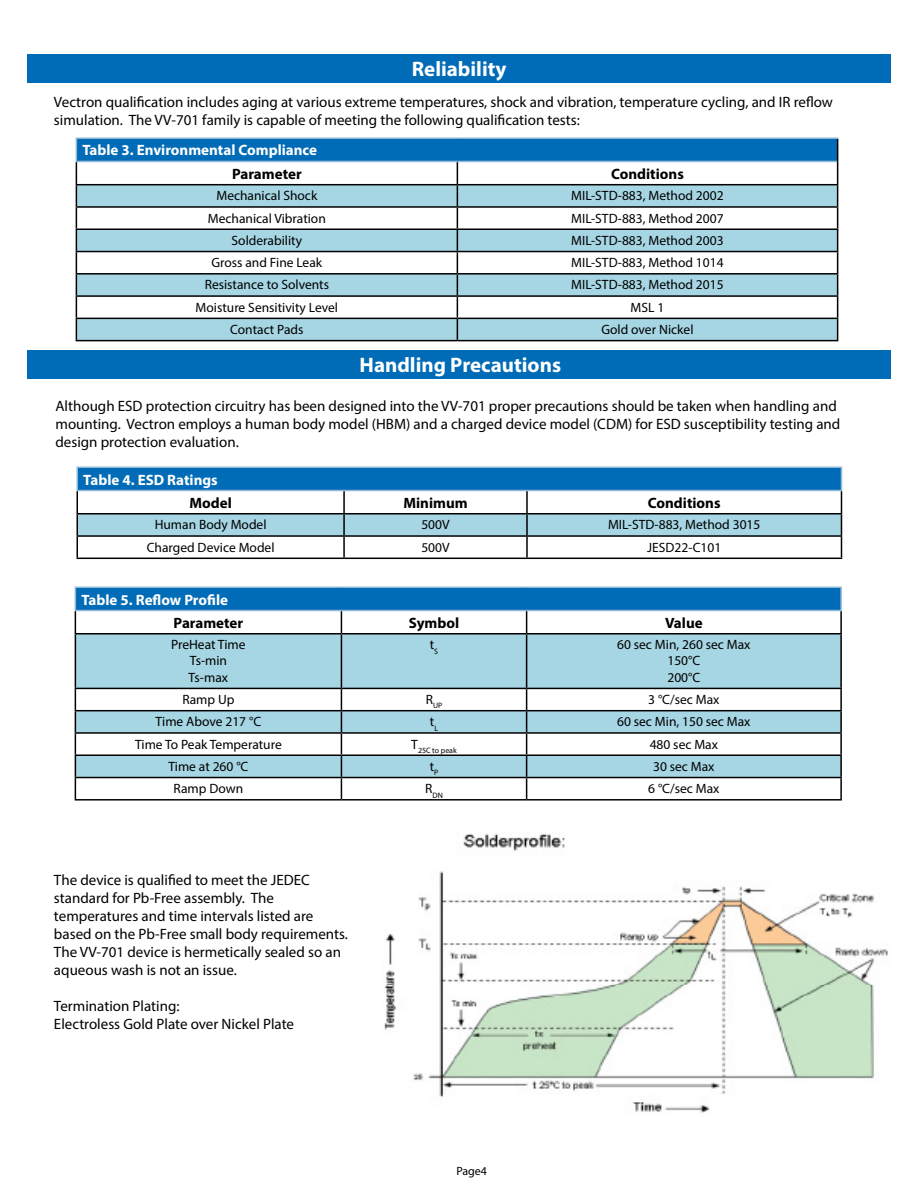
<style>
.page{position:relative;width:918px;height:1188px;background:#fff}
.page>*{position:absolute;margin:0;border:0;box-sizing:border-box;transform-origin:0 0}
.t1{font:700 21px "Myriad Pro";color:#fff}
.t2{font:15px/18px "Myriad Pro";color:#000}
.t3{font:700 15px "Myriad Pro";color:#fff}
.t4{font:700 15px "Myriad Pro";color:#000}
.t5{font:13.5px/16.2px "Myriad Pro";color:#000;text-align:center}
.t6{font:12px "Myriad Pro";color:#000}
.t7{font:7.8px "Myriad Pro";color:#000}
</style>
<div class="page">
<div style="left:27px;top:54px;width:864px;height:29px;background:#006bb6"></div>
<div style="left:76px;top:138px;width:762px;height:23px;background:#006bb6"></div>
<svg style="left:458px;top:185px;width:379px;height:155px;fill:#a6d5e3"></svg>
<hr style="left:76px;top:137px;width:381px;height:2px;background:#92bad6">
<hr style="left:457px;top:137px;width:381px;height:2px;background:#92bad6">
<hr style="left:457px;top:161px;width:380px;height:1px;background:#92bad6">
<hr style="left:457px;top:184px;width:381px;height:1px;background:#000">
<hr style="left:457px;top:206px;width:381px;height:2px;background:#000">
<hr style="left:457px;top:229px;width:381px;height:1px;background:#000">
<hr style="left:457px;top:251px;width:381px;height:1px;background:#000">
<hr style="left:457px;top:273px;width:381px;height:2px;background:#000">
<hr style="left:457px;top:295px;width:381px;height:2px;background:#000">
<hr style="left:457px;top:318px;width:381px;height:1px;background:#000">
<svg style="left:76px;top:139px;width:382px;height:201px"></svg>
<svg style="left:837px;top:139px;width:1px;height:201px"></svg>
<hr style="left:76px;top:340px;width:381px;height:1px;background:#000">
<hr style="left:457px;top:340px;width:381px;height:1px;background:#000">
<div style="left:27px;top:350px;width:864px;height:28px;background:#006bb6"></div>
<hr style="left:76px;top:466px;width:268px;height:2px;background:#92bad6">
<hr style="left:344px;top:466px;width:183px;height:2px;background:#92bad6">
<hr style="left:527px;top:466px;width:315px;height:2px;background:#92bad6">
<hr style="left:76px;top:490px;width:268px;height:1px;background:#92bad6">
<hr style="left:76px;top:513px;width:268px;height:2px;background:#000">
<hr style="left:76px;top:535px;width:268px;height:2px;background:#000">
<svg style="left:77px;top:468px;width:765px;height:90px"></svg>
<hr style="left:76px;top:558px;width:268px;height:1px;background:#000">
<hr style="left:344px;top:558px;width:183px;height:1px;background:#000">
<hr style="left:527px;top:558px;width:315px;height:1px;background:#000">
<div style="left:75px;top:587px;width:766px;height:24px;background:#006bb6"></div>
<svg style="left:75px;top:634px;width:766px;height:143px;fill:#a6d5e3"></svg>
<hr style="left:75px;top:587px;width:266px;height:1px;background:#92bad6">
<hr style="left:341px;top:587px;width:186px;height:1px;background:#92bad6">
<hr style="left:527px;top:587px;width:315px;height:1px;background:#92bad6">
<hr style="left:840px;top:588px;width:2px;height:22px;background:#92bad6">
<hr style="left:75px;top:610px;width:266px;height:1px;background:#92bad6">
<hr style="left:341px;top:610px;width:186px;height:1px;background:#92bad6">
<hr style="left:527px;top:610px;width:315px;height:1px;background:#92bad6">
<svg style="left:75px;top:588px;width:1px;height:45px"></svg>
<svg style="left:341px;top:611px;width:1px;height:22px"></svg>
<svg style="left:526px;top:611px;width:1px;height:22px"></svg>
<hr style="left:840px;top:611px;width:2px;height:22px;background:#000">
<hr style="left:75px;top:633px;width:266px;height:1px;background:#000">
<hr style="left:75px;top:635px;width:1px;height:53px;background:#000">
<hr style="left:341px;top:633px;width:186px;height:1px;background:#000">
<hr style="left:341px;top:635px;width:1px;height:53px;background:#000">
<hr style="left:527px;top:633px;width:315px;height:1px;background:#000">
<hr style="left:526px;top:635px;width:1px;height:53px;background:#000">
<hr style="left:840px;top:635px;width:2px;height:53px;background:#000">
<hr style="left:75px;top:688px;width:266px;height:1px;background:#000">
<hr style="left:341px;top:688px;width:186px;height:1px;background:#000">
<hr style="left:527px;top:688px;width:315px;height:1px;background:#000">
<hr style="left:840px;top:689px;width:2px;height:21px;background:#000">
<hr style="left:75px;top:710px;width:266px;height:1px;background:#000">
<hr style="left:341px;top:710px;width:186px;height:1px;background:#000">
<hr style="left:527px;top:710px;width:315px;height:1px;background:#000">
<hr style="left:840px;top:711px;width:2px;height:21px;background:#000">
<hr style="left:75px;top:732px;width:266px;height:2px;background:#000">
<hr style="left:341px;top:732px;width:186px;height:2px;background:#000">
<hr style="left:527px;top:732px;width:315px;height:2px;background:#000">
<hr style="left:840px;top:734px;width:2px;height:21px;background:#000">
<hr style="left:75px;top:754px;width:266px;height:2px;background:#000">
<hr style="left:341px;top:754px;width:186px;height:2px;background:#000">
<hr style="left:527px;top:754px;width:315px;height:2px;background:#000">
<hr style="left:840px;top:756px;width:2px;height:21px;background:#000">
<hr style="left:75px;top:777px;width:266px;height:1px;background:#000">
<svg style="left:75px;top:689px;width:1px;height:110px"></svg>
<hr style="left:341px;top:777px;width:186px;height:1px;background:#000">
<svg style="left:341px;top:689px;width:1px;height:110px"></svg>
<hr style="left:527px;top:777px;width:315px;height:1px;background:#000">
<svg style="left:526px;top:689px;width:1px;height:110px"></svg>
<hr style="left:840px;top:778px;width:2px;height:21px;background:#000">
<hr style="left:75px;top:799px;width:266px;height:2px;background:#000">
<hr style="left:341px;top:799px;width:186px;height:2px;background:#000">
<hr style="left:527px;top:799px;width:315px;height:2px;background:#000">
<img style="left:384px;top:833px;width:504px;height:280px">
<h1 class="t1" style="left:412px;top:61px;width:96px">Reliability</h1>
<p class="t2" style="left:54px;top:94px;width:781px">Vectron qualification includes aging at various extreme temperatures, shock and vibration, temperature cycling, and IR reflow simulation. The VV-701 family is capable of meeting the following qualification tests:</p>
<p class="t3" style="left:82px;top:145px;width:236px">Table 3. Environmental Compliance</p>
<p class="t4" style="left:232px;top:168px;width:71px">Parameter</p>
<p class="t4" style="left:611px;top:168px;width:74px">Conditions</p>
<p class="t5" style="left:216px;top:189px;width:102px">Mechanical Shock</p>
<p class="t5" style="left:571px;top:189px;width:154px">MIL-STD-883, Method 2002</p>
<p class="t5" style="left:208px;top:211px;width:120px">Mechanical Vibration</p>
<p class="t5" style="left:571px;top:211px;width:154px">MIL-STD-883, Method 2007</p>
<p class="t5" style="left:232px;top:233px;width:72px">Solderability</p>
<p class="t5" style="left:571px;top:233px;width:154px">MIL-STD-883, Method 2003</p>
<p class="t5" style="left:212px;top:256px;width:112px">Gross and Fine Leak</p>
<p class="t5" style="left:571px;top:256px;width:154px">MIL-STD-883, Method 1014</p>
<p class="t5" style="left:205px;top:278px;width:126px">Resistance to Solvents</p>
<p class="t5" style="left:571px;top:278px;width:154px">MIL-STD-883, Method 2015</p>
<p class="t5" style="left:196px;top:300px;width:144px">Moisture Sensitivity Level</p>
<p class="t5" style="left:631px;top:300px;width:35px">MSL 1</p>
<p class="t5" style="left:230px;top:322px;width:75px">Contact Pads</p>
<p class="t5" style="left:601px;top:322px;width:94px">Gold over Nickel</p>
<h1 class="t1" style="left:360px;top:356px;width:203px">Handling Precautions</h1>
<p class="t2" style="left:55px;top:398px;width:786px">Although ESD protection circuitry has been designed into the VV-701 proper precautions should be taken when handling and mounting. Vectron employs a human body model (HBM) and a charged device model (CDM) for ESD susceptibility testing and design protection evaluation.</p>
<p class="t3" style="left:83px;top:474px;width:136px">Table 4. ESD Ratings</p>
<p class="t4" style="left:189px;top:497px;width:44px">Model</p>
<p class="t4" style="left:403px;top:497px;width:66px">Minimum</p>
<p class="t4" style="left:648px;top:497px;width:74px">Conditions</p>
<p class="t5" style="left:155px;top:518px;width:113px">Human Body Model</p>
<p class="t5" style="left:421px;top:518px;width:30px">500V</p>
<p class="t5" style="left:608px;top:518px;width:154px">MIL-STD-883, Method 3015</p>
<p class="t5" style="left:147px;top:540px;width:129px">Charged Device Model</p>
<p class="t5" style="left:421px;top:540px;width:30px">500V</p>
<p class="t5" style="left:647px;top:540px;width:76px">JESD22-C101</p>
<p class="t3" style="left:81px;top:594px;width:148px">Table 5. Reflow Profile</p>
<p class="t4" style="left:174px;top:617px;width:71px">Parameter</p>
<p class="t4" style="left:409px;top:617px;width:52px">Symbol</p>
<p class="t4" style="left:665px;top:617px;width:39px">Value</p>
<p class="t5" style="left:171px;top:638px;width:76px">PreHeat Time<br>Ts-min<br>Ts-max</p>
<p class="t5" style="left:430px;top:638px;width:10px">t<sub>S</sub></p>
<p class="t5" style="left:617px;top:638px;width:135px">60 sec Min, 260 sec Max<br>150°C<br>200°C</p>
<p class="t5" style="left:182px;top:692px;width:54px">Ramp Up</p>
<p class="t7" style="left:426px;top:703px;width:18px"><sup>R</sup>UP</p>
<p class="t5" style="left:648px;top:692px;width:73px">3 °C/sec Max</p>
<p class="t5" style="left:156px;top:715px;width:107px">Time Above 217 °C</p>
<p class="t5" style="left:430px;top:715px;width:10px">t<sub>L</sub></p>
<p class="t5" style="left:617px;top:715px;width:135px">60 sec Min, 150 sec Max</p>
<p class="t5" style="left:135px;top:737px;width:148px">Time To Peak Temperature</p>
<p class="t7" style="left:411px;top:747px;width:47px"><sup>T</sup>25C to peak</p>
<p class="t5" style="left:650px;top:737px;width:70px">480 sec Max</p>
<p class="t5" style="left:168px;top:759px;width:82px">Time at 260 °C</p>
<p class="t5" style="left:430px;top:759px;width:10px">t<sub>P</sub></p>
<p class="t5" style="left:653px;top:759px;width:63px">30 sec Max</p>
<p class="t5" style="left:174px;top:782px;width:71px">Ramp Down</p>
<p class="t7" style="left:425px;top:792px;width:19px"><sup>R</sup>DN</p>
<p class="t5" style="left:648px;top:782px;width:73px">6 °C/sec Max</p>
<p class="t2" style="left:54px;top:872px;width:296px">The device is qualified to meet the JEDEC standard for Pb-Free assembly. The temperatures and time intervals listed are based on the Pb-Free small body requirements.<br>The VV-701 device is hermetically sealed so an aqueous wash is not an issue.</p>
<p class="t2" style="left:54px;top:998px;width:242px">Termination Plating:<br>Electroless Gold Plate over Nickel Plate</p>
<p class="t6" style="left:456px;top:1166px;width:32px">Page4</p>
</div>
